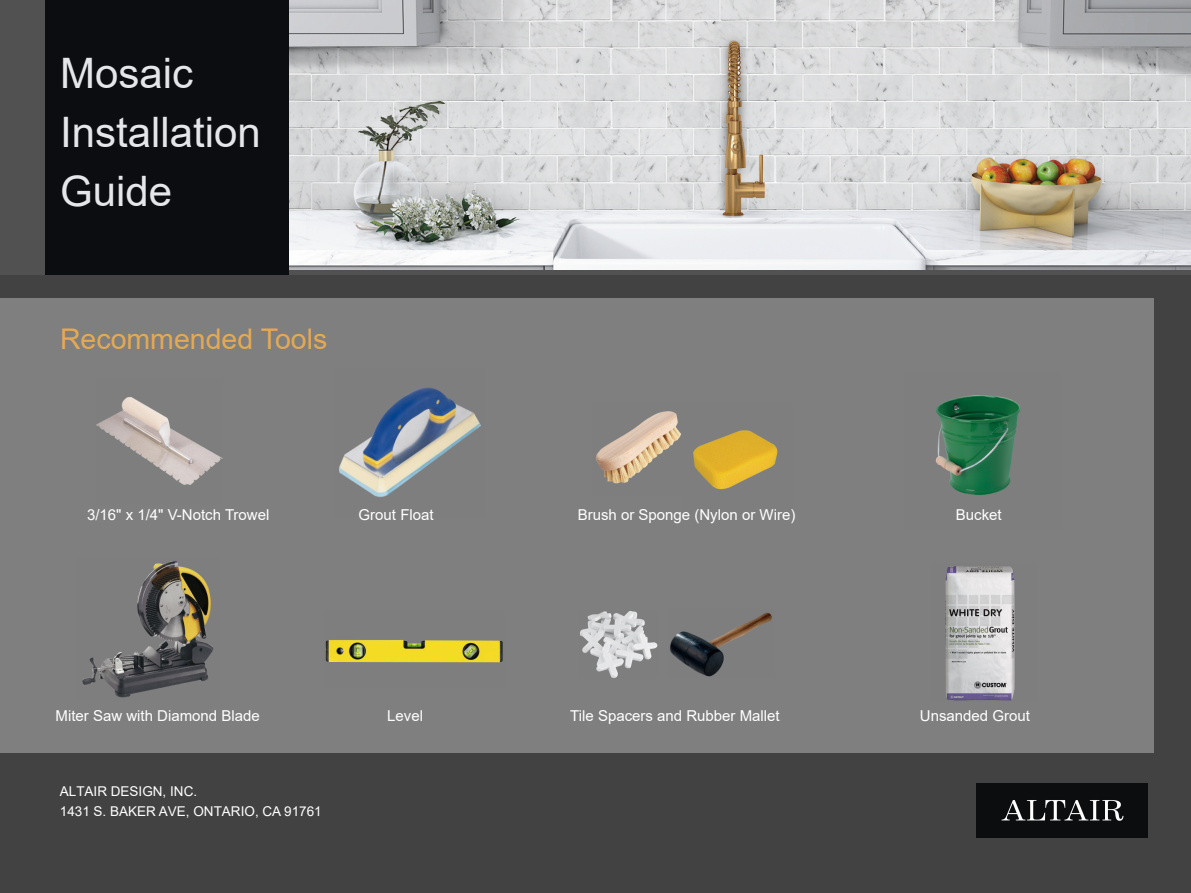
<style>
.page{position:relative;width:1191px;height:893px;background:#424242}
.page>*{position:absolute;margin:0;border:0;box-sizing:border-box;transform-origin:0 0}
.t1{font:42px/58.9px "Arial";color:#e5e6ea}
.t2{font:28.5px "Arial";color:#e3a954}
.t3{font:15px "Arial";color:#fff}
.t4{font:13.5px/20px "Arial";color:#fff}
</style>
<div class="page">
<div style="left:0;top:0;width:1191px;height:275px;background:#525151"></div>
<img style="left:289px;top:0;width:901px;height:269px">
<div style="left:45px;top:0;width:243px;height:275px;background:#0c0d10"></div>
<div style="left:0;top:299px;width:1154px;height:454px;background:#7f7f7f"></div>
<img style="left:339px;top:387px;width:142px;height:110px">
<img style="left:82px;top:561px;width:132px;height:137px">
<img style="left:325px;top:640px;width:178px;height:23px">
<img style="left:96px;top:397px;width:126px;height:88px">
<img style="left:596px;top:411px;width:85px;height:73px">
<img style="left:693px;top:430px;width:85px;height:60px">
<img style="left:935px;top:395px;width:86px;height:100px">
<img style="left:580px;top:611px;width:78px;height:67px">
<img style="left:670px;top:612px;width:102px;height:65px">
<img style="left:945px;top:566px;width:70px;height:135px">
<img style="left:976px;top:783px;width:172px;height:54px">
<h1 class="t1" style="left:60px;top:44px;width:202px">Mosaic<br>Installation<br>Guide</h1>
<h2 class="t2" style="left:60px;top:319px;width:269px">Recommended Tools</h2>
<p class="t3" style="left:87px;top:504px;width:184px">3/16" x 1/4" V-Notch Trowel</p>
<p class="t3" style="left:358px;top:504px;width:77px">Grout Float</p>
<p class="t3" style="left:56px;top:705px;width:206px">Miter Saw with Diamond Blade</p>
<p class="t4" style="left:60px;top:782px;width:263px">ALTAIR DESIGN, INC.<br>1431 S. BAKER AVE, ONTARIO, CA 91761</p>
<p class="t3" style="left:387px;top:705px;width:37px">Level</p>
<p class="t3" style="left:578px;top:504px;width:219px">Brush or Sponge (Nylon or Wire)</p>
<p class="t3" style="left:570px;top:705px;width:211px">Tile Spacers and Rubber Mallet</p>
<p class="t3" style="left:956px;top:504px;width:47px">Bucket</p>
<p class="t3" style="left:920px;top:705px;width:112px">Unsanded Grout</p>
</div>
